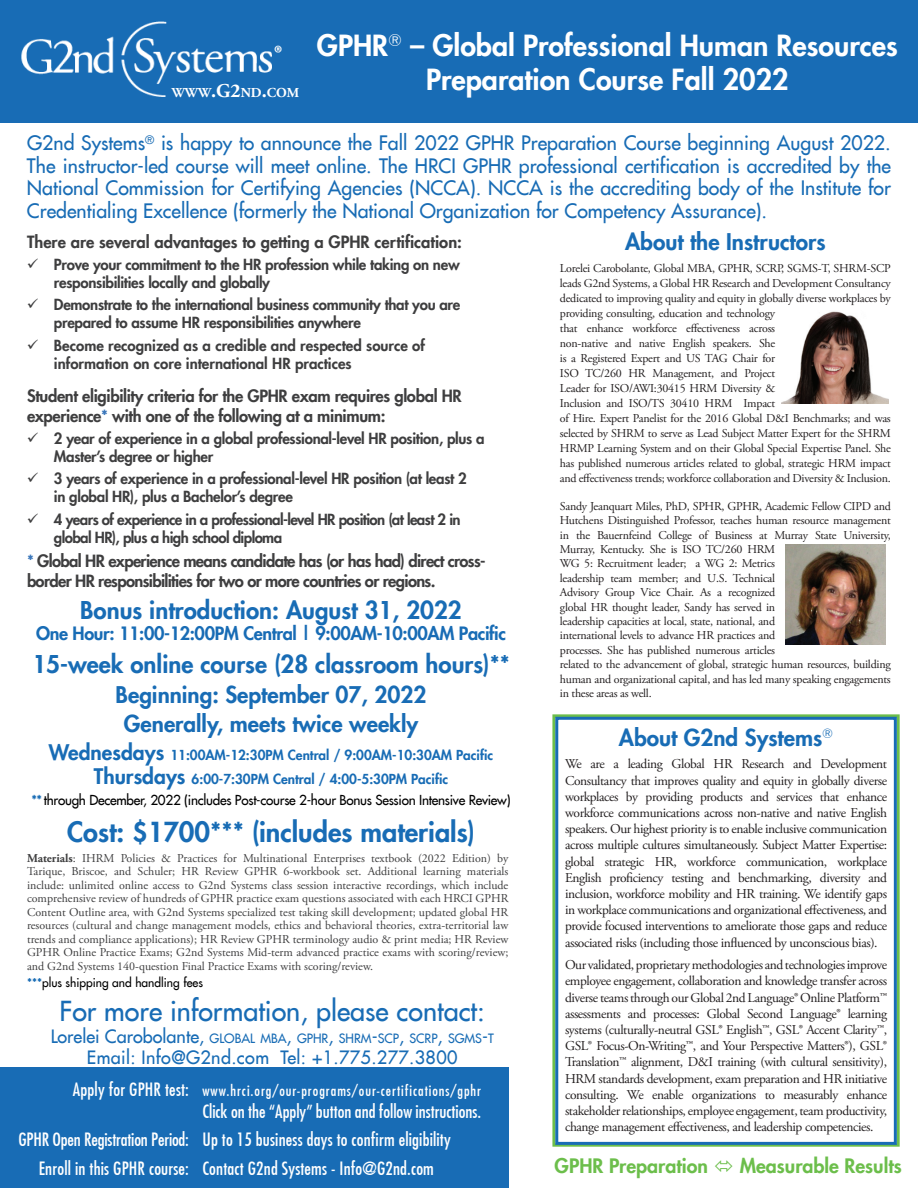
<style>
.page{position:relative;width:918px;height:1188px;background:#fff}
.page>*{position:absolute;margin:0;border:0;box-sizing:border-box;transform-origin:0 0}
.t1{font:800 28.5px "Futura LT";color:#fff}
.t2{font:27px "Futura LT";color:#186cb5}
.t3{font:800 27px "Futura LT";color:#186cb5}
.t4{font:800 24px "Futura LT";color:#186cb5}
.t5{font:800 22.5px/28.8px "Futura LT";color:#186cb5;text-align:center}
.t6{font:19.5px/22.5px "Futura LT";color:#186cb5;text-align:justify}
.t7{font:800 19.5px "Futura LT";color:#6cbe4b}
.t8{font:500 condensed 18px "Futura";letter-spacing:.01em;color:#fff}
.t9{font:800 18px "Futura LT";letter-spacing:-.02em;color:#186cb5}
.t10{font:18px "Futura LT";letter-spacing:.02em;color:#186cb5}
.t11{font:800 16.5px/19.8px "Futura LT";letter-spacing:-.04em;color:#3e3e3f}
.t12{font:800 16.5px/19.8px "Futura LT";letter-spacing:-.02em;color:#3e3e3f}
.t13{font:800 16.5px "Futura LT";color:#3e3e3f}
.t14{font:800 15px/18px "Futura LT";letter-spacing:-.02em;color:#3e3e3f}
.t15{font:800 15px/18px "Futura LT";letter-spacing:-.04em;color:#3e3e3f}
.t16{font:800 15px/18px "Futura LT";color:#3e3e3f}
.t17{font:500 condensed 14.7px "Futura";letter-spacing:.065em;color:#fff}
.t18{font:700 13.65px "Adobe Garamond Pro";color:#fff}
.t19{font:13.5px/16.2px "Adobe Garamond Pro";letter-spacing:-.03em;color:#231f20;text-align:justify}
.t20{font:800 13.5px/24px "Futura LT";color:#186cb5;text-align:center}
.t21{font:13.5px "Futura LT";letter-spacing:-.02em;color:#000}
.t22{font:12.6px "Futura LT";color:#186cb5}
.t23{font:12px/15px "Adobe Garamond Pro";letter-spacing:-.02em;color:#231f20}
.t24{font:12px/13.5px "Adobe Garamond Pro";color:#3e3e3f;text-align:justify}
.t25{font:12px "Futura LT";color:#000}
.s1{font-size:19.5px}
.s2{color:#3875ba}
.s3{font-size:21px}
.s4{font-weight:800;color:#186cb5}
.s5{font-weight:700}
.s6{font-size:18px}
</style>
<div class="page">
<svg style="left:552px;top:714px;width:348px;height:433px"></svg>
<div style="left:555px;top:717px;width:342px;height:428px;border:3px solid #186cb5"></div>
<div style="left:0;top:0;width:918px;height:122px;background:#186cb5"></div>
<div style="left:0;top:1068px;width:508px;height:120px;background:#186cb5"></div>
<img style="left:782px;top:311px;width:106px;height:92px">
<img style="left:785px;top:545px;width:100px;height:100px">
<img style="left:21px;top:21px;width:261px;height:76px">
<p class="t18" style="left:172px;top:85px;width:129px">WWW<span class="s1">.G2</span>ND<span class="s1">.</span>COM</p>
<h1 class="t1" style="left:317px;top:26px;width:582px">GPHR<sup>®</sup> – Global Professional Human Resources</h1>
<h1 class="t1" style="left:426px;top:60px;width:364px">Preparation Course Fall 2022</h1>
<p class="t6" style="left:27px;top:131px;width:866px">G2nd Systems<sup>®</sup> is happy to announce the Fall 2022 GPHR Preparation Course beginning August 2022.<br>The instructor-led course will meet online. The HRCI GPHR professional certification is accredited by the National Commission for Certifying Agencies (NCCA). NCCA is the accrediting body of the Institute for Credentialing Excellence (formerly the National Organization for Competency Assurance).</p>
<h3 class="t13" style="left:27px;top:231px;width:437px">There are several advantages to getting a GPHR certification:</h3>
<p class="t14" style="left:54px;top:255px;width:407px">Prove your commitment to the HR profession while taking on new responsibilities locally and globally</p>
<p class="t14" style="left:54px;top:296px;width:408px">Demonstrate to the international business community that you are prepared to assume HR responsibilities anywhere</p>
<p class="t16" style="left:54px;top:336px;width:373px">Become recognized as a credible and respected source of information on core international HR practices</p>
<h3 class="t12" style="left:27px;top:386px;width:436px">Student eligibility criteria for the GPHR exam requires global HR experience<span class="s2">*</span> with one of the following at a minimum:</h3>
<p class="t14" style="left:54px;top:429px;width:432px">2 year of experience in a global professional-level HR position, plus a<br>Master’s degree or higher</p>
<p class="t14" style="left:54px;top:470px;width:414px">3 years of experience in a professional-level HR position (at least 2 in global HR), plus a Bachelor’s degree</p>
<p class="t15" style="left:54px;top:510px;width:408px">4 years of experience in a professional-level HR position (at least 2 in global HR), plus a high school diploma</p>
<h3 class="t11" style="left:27px;top:551px;width:460px"><span class="s2">*</span> Global HR experience means candidate has (or has had) direct cross&shy;border HR responsibilities for two or more countries or regions.</h3>
<h3 class="t5" style="left:625px;top:227px;width:202px">About the Instructors</h3>
<p class="t23" style="left:560px;top:261px;width:332px">Lorelei Carobolante, Global MBA, GPHR, SCRP, SGMS-T, SHRM-SCP leads G2nd Systems, a Global HR Research and Development Consultancy dedicated to improving quality and equity in globally diverse workplaces by providing consulting, education and technology<br>that enhance workforce effectiveness across<br>non-native and native English speakers. She<br>is a Registered Expert and US TAG Chair for<br>ISO TC/260 HR Management, and Project<br>Leader for ISO/AWI:30415 HRM Diversity &amp;<br>Inclusion and ISO/TS 30410 HRM Impact<br>of Hire. Expert Panelist for the 2016 Global D&amp;I Benchmarks; and was selected by SHRM to serve as Lead Subject Matter Expert for the SHRM HRMP Learning System and on their Global Special Expertise Panel. She has published numerous articles related to global, strategic HRM impact and effectiveness trends; workforce collaboration and Diversity &amp; Inclusion.</p>
<p class="t23" style="left:560px;top:499px;width:332px;line-height:14.4px">Sandy Jeanquart Miles, PhD, SPHR, GPHR, Academic Fellow CIPD and Hutchens Distinguished Professor, teaches human resource management in the Bauernfeind College of Business at Murray State University, Murray, Kentucky. She is ISO TC/260 HRM<br>WG 5: Recruitment leader; a WG 2: Metrics<br>leadership team member; and U.S. Technical<br>Advisory Group Vice Chair. As a recognized<br>global HR thought leader, Sandy has served in<br>leadership capacities at local, state, national, and<br>international levels to advance HR practices and<br>processes. She has published numerous articles<br>related to the advancement of global, strategic human resources, building human and organizational capital, and has led many speaking engagements in these areas as well.</p>
<h3 class="t4" style="left:80px;top:594px;width:383px">Bonus introduction: August 31, 2022</h3>
<h3 class="t9" style="left:36px;top:622px;width:472px">One Hour: 11:00-12:00PM Central | 9:00AM-10:00AM Pacific</h3>
<h3 class="t4" style="left:32px;top:648px;width:479px">15-week online course (28 classroom hours)**</h3>
<h3 class="t5" style="left:116px;top:680px;width:312px">Beginning: September 07, 2022<br>Generally, meets twice weekly</h3>
<p class="t20" style="left:49px;top:743px;width:446px"><span class="s3">Wednesdays</span> 11:00AM-12:30PM Central / 9:00AM-10:30AM Pacific<br><span class="s3">Thursdays</span> 6:00-7:30PM Central / 4:00-5:30PM Pacific</p>
<p class="t21" style="left:32px;top:791px;width:481px"><span class="s4">**</span> through December, 2022 (includes Post-course 2-hour Bonus Session Intensive Review)</p>
<h2 class="t3" style="left:67px;top:814px;width:410px">Cost: $1700*** (includes materials)</h2>
<p class="t24" style="left:27px;top:852px;width:483px"><span class="s5">Materials</span>: IHRM Policies &amp; Practices for Multinational Enterprises textbook (2022 Edition) by Tarique, Briscoe, and Schuler; HR Review GPHR 6-workbook set. Additional learning materials include: unlimited online access to G2nd Systems class session interactive recordings, which include comprehensive review of hundreds of GPHR practice exam questions associated with each HRCI GPHR Content Outline area, with G2nd Systems specialized test taking skill development; updated global HR resources (cultural and change management models, ethics and behavioral theories, extra-territorial law trends and compliance applications); HR Review GPHR terminology audio &amp; print media; HR Review GPHR Online Practice Exams; G2nd Systems Mid-term advanced practice exams with scoring/review; and G2nd Systems 140-question Final Practice Exams with scoring/review.</p>
<p class="t25" style="left:27px;top:975px;width:178px"><span class="s4">***</span>plus shipping and handling fees</p>
<h3 class="t5" style="left:619px;top:723px;width:216px">About G2nd Systems<sup>®</sup></h3>
<p class="t19" style="left:565px;top:756px;width:324px">We are a leading Global HR Research and Development Consultancy that improves quality and equity in globally diverse workplaces by providing products and services that enhance workforce communications across non-native and native English speakers. Our highest priority is to enable inclusive communication across multiple cultures simultaneously. Subject Matter Expertise: global strategic HR, workforce communication, workplace English proficiency testing and benchmarking, diversity and inclusion, workforce mobility and HR training. We identify gaps in workplace communications and organizational effectiveness, and provide focused interventions to ameliorate those gaps and reduce associated risks (including those influenced by unconscious bias).</p>
<p class="t19" style="left:565px;top:957px;width:324px">Our validated, proprietary methodologies and technologies improve employee engagement, collaboration and knowledge transfer across diverse teams through our Global 2nd Language® Online Platform™ assessments and processes: Global Second Language® learning systems (culturally-neutral GSL® English™, GSL® Accent Clarity™, GSL® Focus-On-Writing™, and Your Perspective Matters®), GSL® Translation™ alignment, D&amp;I training (with cultural sensitivity), HRM standards development, exam preparation and HR initiative consulting. We enable organizations to measurably enhance stakeholder relationships, employee engagement, team productivity, change management effectiveness, and leadership competencies.</p>
<h2 class="t2" style="left:60px;top:994px;width:427px">For more information, please contact:</h2>
<p class="t22" style="left:51px;top:1030px;width:445px"><span class="s6">Lorelei Carobolante,</span> GLOBAL MBA<span class="s6">,</span> GPHR<span class="s6">,</span> SHRM<span class="s6">-</span>SCP<span class="s6">,</span> SCRP<span class="s6">,</span> SGMS<span class="s6">-</span>T</p>
<h3 class="t10" style="left:87px;top:1046px;width:372px">Email: Info@G2nd.com Tel: +1.775.277.3800</h3>
<p class="t17" style="left:73px;top:1082px;width:410px"><span class="s6">Apply for GPHR test:</span> www.hrci.org/our-programs/our-certifications/gphr</p>
<h3 class="t8" style="left:203px;top:1101px;width:280px">Click on the “Apply” button and follow instructions.</h3>
<h3 class="t8" style="left:18px;top:1129px;width:434px">GPHR Open Registration Period: Up to 15 business days to confirm eligibility</h3>
<h3 class="t8" style="left:39px;top:1157px;width:397px">Enroll in this GPHR course: Contact G2nd Systems - Info@G2nd.com</h3>
<h3 class="t7" style="left:555px;top:1153px;width:155px">GPHR Preparation</h3>
<h3 class="t7" style="left:740px;top:1153px;width:163px">Measurable Results</h3>
</div>
